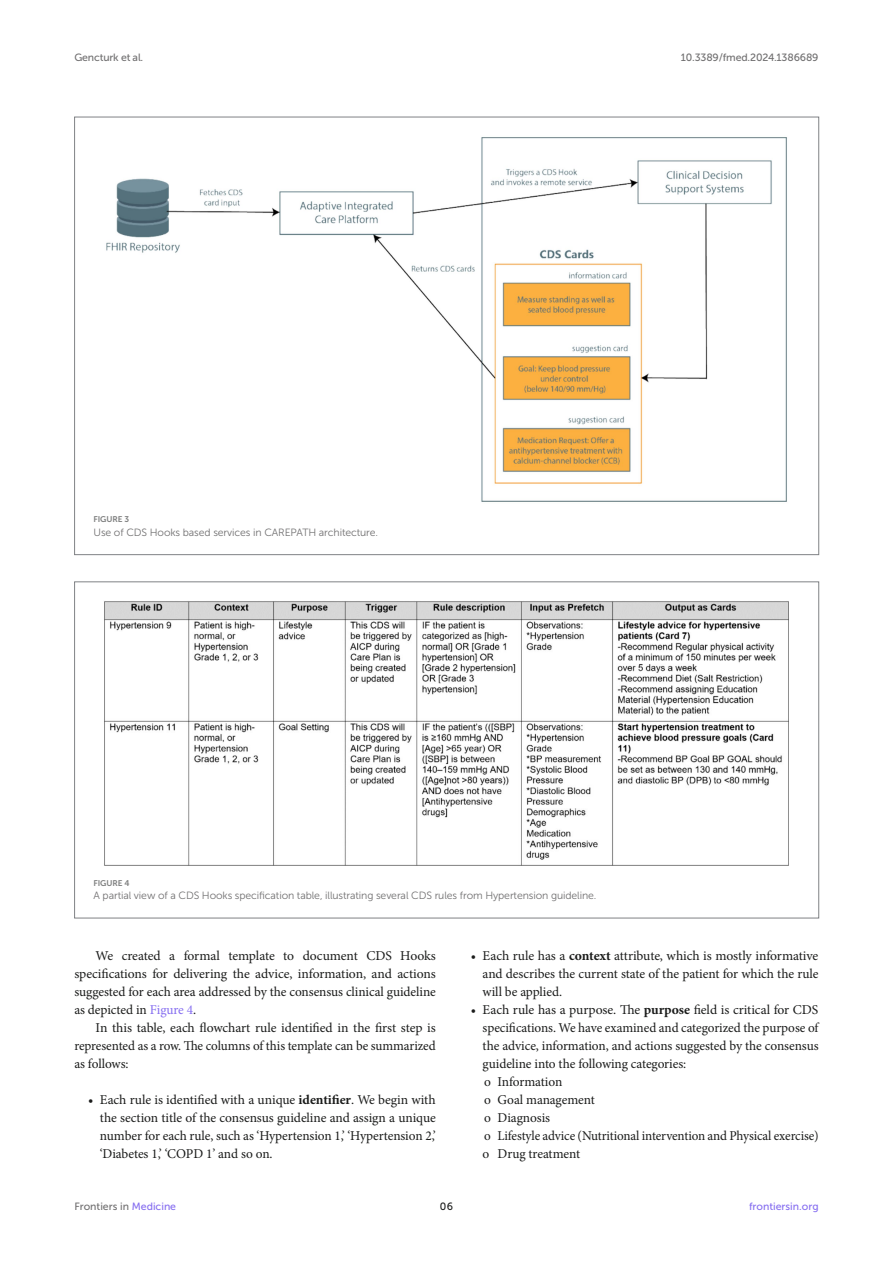
<style>
.page{position:relative;width:893px;height:1263px;background:#fff}
.page>*{position:absolute;margin:0;border:0;box-sizing:border-box;transform-origin:0 0}
.TEXT{font:13.5px/18px "Minion Pro";letter-spacing:-.005em;color:#1b1c1b;text-align:justify}
.BL_MID{font:13.5px/18px "Minion Pro";letter-spacing:-.01em;color:#1b1c1b;text-align:justify}
.BL_ABW{font:13.5px/18px "Minion Pro";letter-spacing:-.005em;color:#1b1c1b;text-align:justify}
.BL_BLW{font:13.5px/18px "Minion Pro";letter-spacing:-.005em;color:#1b1c1b;text-align:justify}
.FIG_LEG{font:10.5px "Museo Sans 300";letter-spacing:-.01em;color:#706f70}
.t1{font:10.5px "Museo Sans 500";letter-spacing:-.015em;color:#706f70}
.t2{font:10.5px "Museo Sans 500";color:#856df0}
.t3{font:10.5px "Museo Sans 500";color:#1b1c1b}
.FIG_HD{font:8.25px "Museo Sans 700";letter-spacing:-.01em;color:#7e7f7f}
.s1{color:#856df0}
.s2{font-weight:700}
</style>
<div class="page">
<img style="left:106px;top:137px;width:681px;height:365px">
<img style="left:104px;top:601px;width:685px;height:265px">
<p class="t1" style="left:74px;top:51px;width:70px">Gencturk et al.</p>
<p class="t1" style="left:681px;top:51px;width:139px">10.3389/fmed.2024.1386689</p>
<p class="FIG_HD" style="left:94px;top:515px;width:37px">FIGURE 3</p>
<p class="FIG_LEG" style="left:94px;top:526px;width:286px">Use of CDS Hooks based services in CAREPATH architecture.</p>
<p class="FIG_HD" style="left:94px;top:878px;width:37px">FIGURE 4</p>
<p class="FIG_LEG" style="left:94px;top:890px;width:504px">A partial view of a CDS Hooks specification table, illustrating several CDS rules from Hypertension guideline.</p>
<p class="TEXT" style="left:74px;top:947px;width:363px;text-indent:21px">We created a formal template to document CDS Hooks specifications for delivering the advice, information, and actions suggested for each area addressed by the consensus clinical guideline as depicted in <span class="s1">Figure 4</span>.</p>
<p class="TEXT" style="left:74px;top:1019px;width:363px;text-indent:21px">In this table, each flowchart rule identified in the first step is represented as a row. The columns of this template can be summarized as follows:</p>
<p class="BL_ABW" style="left:100px;top:1091px;width:337px;text-indent:-12px">• Each rule is identified with a unique <span class="s2">identifier</span>. We begin with the section title of the consensus guideline and assign a unique number for each rule, such as ‘Hypertension 1,’ ‘Hypertension 2,’ ‘Diabetes 1,’ ‘COPD 1’ and so on.</p>
<p class="BL_MID" style="left:483px;top:947px;width:337px;text-indent:-12px">• Each rule has a <span class="s2">context</span> attribute, which is mostly informative and describes the current state of the patient for which the rule will be applied.</p>
<p class="BL_BLW" style="left:483px;top:1001px;width:337px;text-indent:-12px">• Each rule has a purpose. The <span class="s2">purpose</span> field is critical for CDS specifications. We have examined and categorized the purpose of the advice, information, and actions suggested by the consensus guideline into the following categories:</p>
<p class="BL_ABW" style="left:484px;top:1073px;width:80px">o Information</p>
<p class="BL_MID" style="left:484px;top:1091px;width:112px">o Goal management</p>
<p class="BL_MID" style="left:484px;top:1109px;width:67px">o Diagnosis</p>
<p class="BL_MID" style="left:484px;top:1127px;width:336px">o Lifestyle advice (Nutritional intervention and Physical exercise)</p>
<p class="BL_MID" style="left:483px;top:1145px;width:99px">o Drug treatment</p>
<p class="t1" style="left:74px;top:1200px;width:103px">Frontiers in <span class="s1">Medicine</span></p>
<p class="t3" style="left:440px;top:1200px;width:15px">06</p>
<p class="t2" style="left:749px;top:1200px;width:71px">frontiersin.org</p>
</div>
